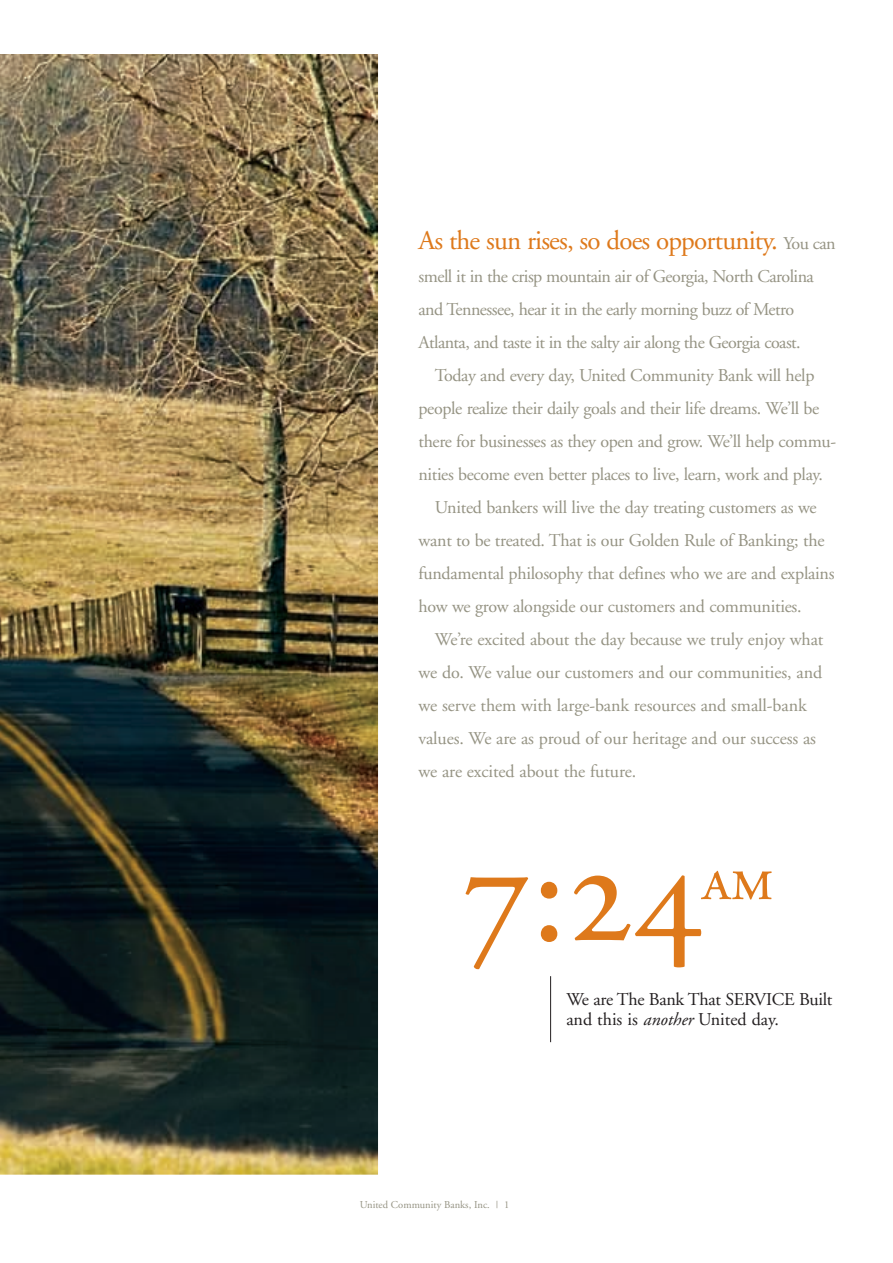
<style>
.page{position:relative;width:893px;height:1263px;background:#fff}
.page>*{position:absolute;margin:0;border:0;box-sizing:border-box;transform-origin:0 0}
.t1{font:147.6px "Adobe Garamond Regular SC";color:#de791b}
.t2{font:63.15px "Adobe Garamond Regular SC";color:#de791b}
.t3{font:27px "Adobe Garamond";letter-spacing:-.03em;color:#de791b}
.t4{font:18px "Adobe Garamond";letter-spacing:-.015em;color:#959383}
.t5{font:18px/19.5px "Adobe Garamond";letter-spacing:-.015em;color:#231f20}
.t6{font:10.5px "Adobe Garamond";color:#959383}
.s1{font-size:18px;color:#959383}
.s2{font-style:italic}
</style>
<div class="page">
<img style="left:0;top:54px;width:378px;height:1120px">
<hr style="left:550px;top:976px;width:1px;height:66px;background:#231f20">
<h3 class="t3" style="left:418px;top:230px;width:419px">As the sun rises, so does opportunity. <span class="s1">You can</span></h3>
<p class="t4" style="left:419px;top:269px;width:397px">smell it in the crisp mountain air of Georgia, North Carolina</p>
<p class="t4" style="left:419px;top:302px;width:377px">and Tennessee, hear it in the early morning buzz of Metro</p>
<p class="t4" style="left:419px;top:335px;width:384px">Atlanta, and taste it in the salty air along the Georgia coast.</p>
<p class="t4" style="left:435px;top:368px;width:381px">Today and every day, United Community Bank will help</p>
<p class="t4" style="left:419px;top:401px;width:402px">people realize their daily goals and their life dreams. We’ll be</p>
<p class="t4" style="left:419px;top:434px;width:419px">there for businesses as they open and grow. We’ll help commu-</p>
<p class="t4" style="left:419px;top:467px;width:406px">nities become even better places to live, learn, work and play.</p>
<p class="t4" style="left:435px;top:500px;width:383px">United bankers will live the day treating customers as we</p>
<p class="t4" style="left:419px;top:533px;width:407px">want to be treated. That is our Golden Rule of Banking; the</p>
<p class="t4" style="left:419px;top:566px;width:417px">fundamental philosophy that defines who we are and explains</p>
<p class="t4" style="left:419px;top:599px;width:385px">how we grow alongside our customers and communities.</p>
<p class="t4" style="left:435px;top:632px;width:390px">We’re excited about the day because we truly enjoy what</p>
<p class="t4" style="left:419px;top:665px;width:405px">we do. We value our customers and our communities, and</p>
<p class="t4" style="left:419px;top:698px;width:390px">we serve them with large-bank resources and small-bank</p>
<p class="t4" style="left:419px;top:731px;width:399px">values. We are as proud of our heritage and our success as</p>
<p class="t4" style="left:419px;top:764px;width:219px">we are excited about the future.</p>
<h1 class="t1" style="left:461px;top:834px;width:242px">7:24</h1>
<h2 class="t2" style="left:702px;top:854px;width:73px">am</h2>
<p class="t5" style="left:566px;top:991px;width:268px">We are The Bank That SERVICE Built and this is <span class="s2">another</span> United day.</p>
<p class="t6" style="left:360px;top:1200px;width:151px">United Community Banks, Inc. | 1</p>
</div>
